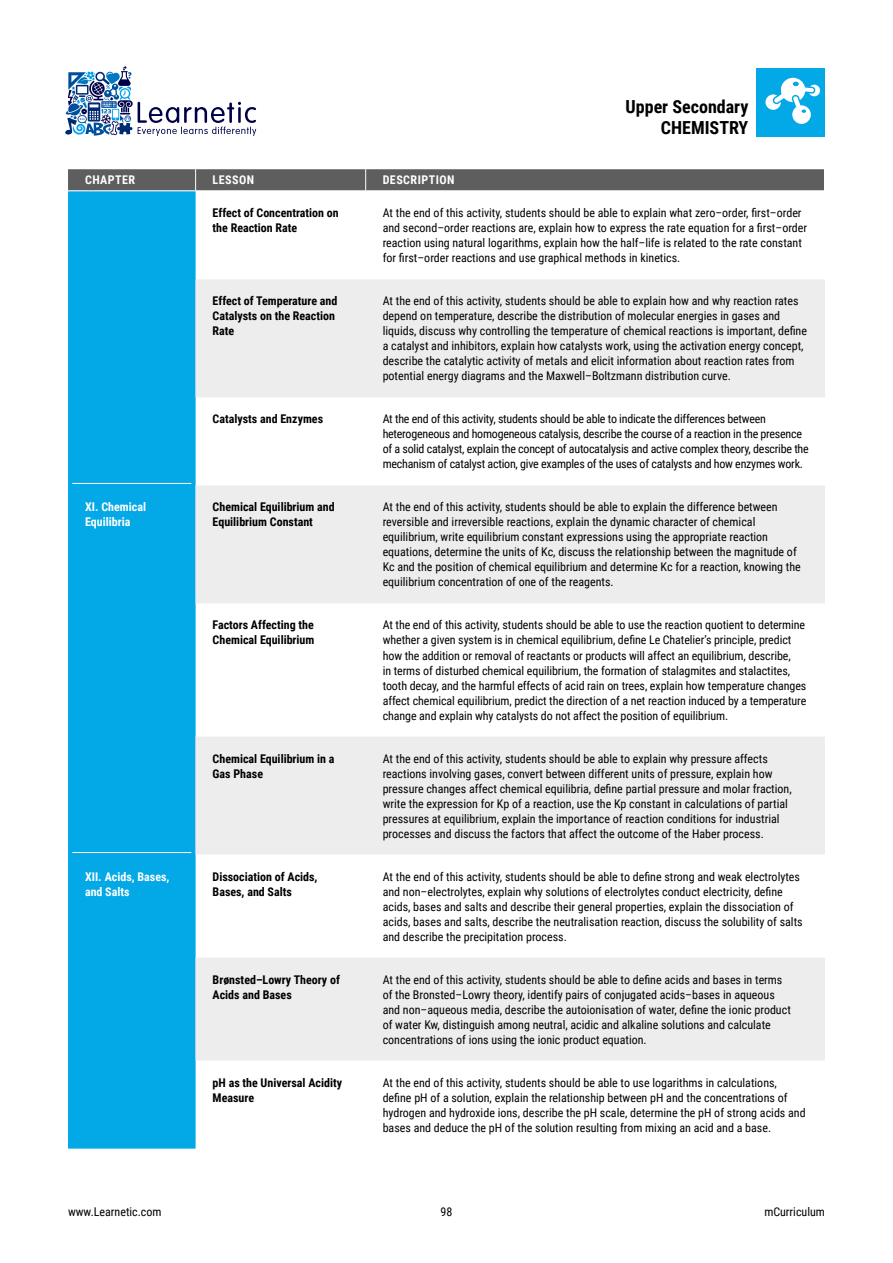
<style>
.page{position:relative;width:893px;height:1263px;background:#fff}
.page>*{position:absolute;margin:0;border:0;box-sizing:border-box;transform-origin:0 0}
.t1{font:700 18px/21.6px "Roboto Condensed";color:#000;text-align:right}
.t2{font:12px/15px "Roboto Condensed";color:#000}
.t3{font:700 12px/15px "Roboto Condensed";color:#000}
.t4{font:12px/15px "Roboto Condensed";letter-spacing:-.02em;color:#000}
.t5{font:700 12px/15px "Roboto Condensed";color:#fff}
.t6{font:700 12px "Roboto Condensed";letter-spacing:.04em;color:#fff}
</style>
<div class="page">
<svg style="left:65px;top:66px;width:191px;height:70px"></svg>
<svg style="left:757px;top:68px;width:68px;height:68px"></svg>
<div style="left:68px;top:191px;width:128px;height:957px;background:#03a8e6"></div>
<svg style="left:196px;top:279px;width:629px;height:781px;fill:#ededed"></svg>
<hr style="left:72px;top:483px;width:119px;height:1px;background:#fff">
<hr style="left:72px;top:852px;width:119px;height:1px;background:#fff">
<div style="left:68px;top:169px;width:756px;height:21px;background:#5f5e5e"></div>
<p class="t6" style="left:85px;top:172px;width:52px">CHAPTER</p>
<p class="t5" style="left:213px;top:172px;width:43px">LESSON</p>
<p class="t6" style="left:383px;top:172px;width:73px">DESCRIPTION</p>
<h1 class="t1" style="left:626px;top:95px;width:124px">Upper Secondary<br>CHEMISTRY</h1>
<p class="t3" style="left:213px;top:205px;width:128px">Effect of Concentration on the Reaction Rate</p>
<p class="t2" style="left:383px;top:205px;width:426px">At the end of this activity, students should be able to explain what zero–order, first–order and second–order reactions are, explain how to express the rate equation for a first–order reaction using natural logarithms, explain how the half–life is related to the rate constant for first–order reactions and use graphical methods in kinetics.</p>
<p class="t3" style="left:213px;top:293px;width:126px">Effect of Temperature and<br>Catalysts on the Reaction<br>Rate</p>
<p class="t2" style="left:383px;top:293px;width:426px">At the end of this activity, students should be able to explain how and why reaction rates depend on temperature, describe the distribution of molecular energies in gases and liquids, discuss why controlling the temperature of chemical reactions is important, define a catalyst and inhibitors, explain how catalysts work, using the activation energy concept, describe the catalytic activity of metals and elicit information about reaction rates from potential energy diagrams and the Maxwell–Boltzmann distribution curve.</p>
<p class="t3" style="left:213px;top:411px;width:112px">Catalysts and Enzymes</p>
<p class="t4" style="left:383px;top:411px;width:428px">At the end of this activity, students should be able to indicate the differences between heterogeneous and homogeneous catalysis, describe the course of a reaction in the presence of a solid catalyst, explain the concept of autocatalysis and active complex theory, describe the mechanism of catalyst action, give examples of the uses of catalysts and how enzymes work.</p>
<p class="t5" style="left:85px;top:499px;width:63px">XI. Chemical<br>Equilibria</p>
<p class="t3" style="left:213px;top:499px;width:124px">Chemical Equilibrium and<br>Equilibrium Constant</p>
<p class="t2" style="left:383px;top:499px;width:420px">At the end of this activity, students should be able to explain the difference between reversible and irreversible reactions, explain the dynamic character of chemical equilibrium, write equilibrium constant expressions using the appropriate reaction equations, determine the units of Kc, discuss the relationship between the magnitude of Kc and the position of chemical equilibrium and determine Kc for a reaction, knowing the equilibrium concentration of one of the reagents.</p>
<p class="t3" style="left:213px;top:617px;width:103px">Factors Affecting the<br>Chemical Equilibrium</p>
<p class="t2" style="left:383px;top:617px;width:425px">At the end of this activity, students should be able to use the reaction quotient to determine whether a given system is in chemical equilibrium, define Le Chatelier’s principle, predict how the addition or removal of reactants or products will affect an equilibrium, describe,<br>in terms of disturbed chemical equilibrium, the formation of stalagmites and stalactites, tooth decay, and the harmful effects of acid rain on trees, explain how temperature changes affect chemical equilibrium, predict the direction of a net reaction induced by a temperature change and explain why catalysts do not affect the position of equilibrium.</p>
<p class="t3" style="left:213px;top:750px;width:123px">Chemical Equilibrium in a<br>Gas Phase</p>
<p class="t2" style="left:383px;top:750px;width:411px">At the end of this activity, students should be able to explain why pressure affects reactions involving gases, convert between different units of pressure, explain how pressure changes affect chemical equilibria, define partial pressure and molar fraction, write the expression for Kp of a reaction, use the Kp constant in calculations of partial pressures at equilibrium, explain the importance of reaction conditions for industrial processes and discuss the factors that affect the outcome of the Haber process.</p>
<p class="t5" style="left:85px;top:868px;width:86px">XII. Acids, Bases, and Salts</p>
<p class="t3" style="left:213px;top:868px;width:106px">Dissociation of Acids,<br>Bases, and Salts</p>
<p class="t2" style="left:383px;top:868px;width:421px">At the end of this activity, students should be able to define strong and weak electrolytes and non–electrolytes, explain why solutions of electrolytes conduct electricity, define acids, bases and salts and describe their general properties, explain the dissociation of acids, bases and salts, describe the neutralisation reaction, discuss the solubility of salts and describe the precipitation process.</p>
<p class="t3" style="left:213px;top:971px;width:129px">Brønsted–Lowry Theory of<br>Acids and Bases</p>
<p class="t2" style="left:383px;top:971px;width:410px">At the end of this activity, students should be able to define acids and bases in terms of the Bronsted–Lowry theory, identify pairs of conjugated acids–bases in aqueous and non–aqueous media, describe the autoionisation of water, define the ionic product of water Kw, distinguish among neutral, acidic and alkaline solutions and calculate concentrations of ions using the ionic product equation.</p>
<p class="t3" style="left:213px;top:1074px;width:131px">pH as the Universal Acidity<br>Measure</p>
<p class="t2" style="left:383px;top:1074px;width:424px">At the end of this activity, students should be able to use logarithms in calculations, define pH of a solution, explain the relationship between pH and the concentrations of hydrogen and hydroxide ions, describe the pH scale, determine the pH of strong acids and bases and deduce the pH of the solution resulting from mixing an acid and a base.</p>
<p class="t2" style="left:68px;top:1203px;width:95px">www.Learnetic.com</p>
<p class="t2" style="left:441px;top:1203px;width:13px">98</p>
<p class="t2" style="left:764px;top:1203px;width:62px">mCurriculum</p>
</div>
